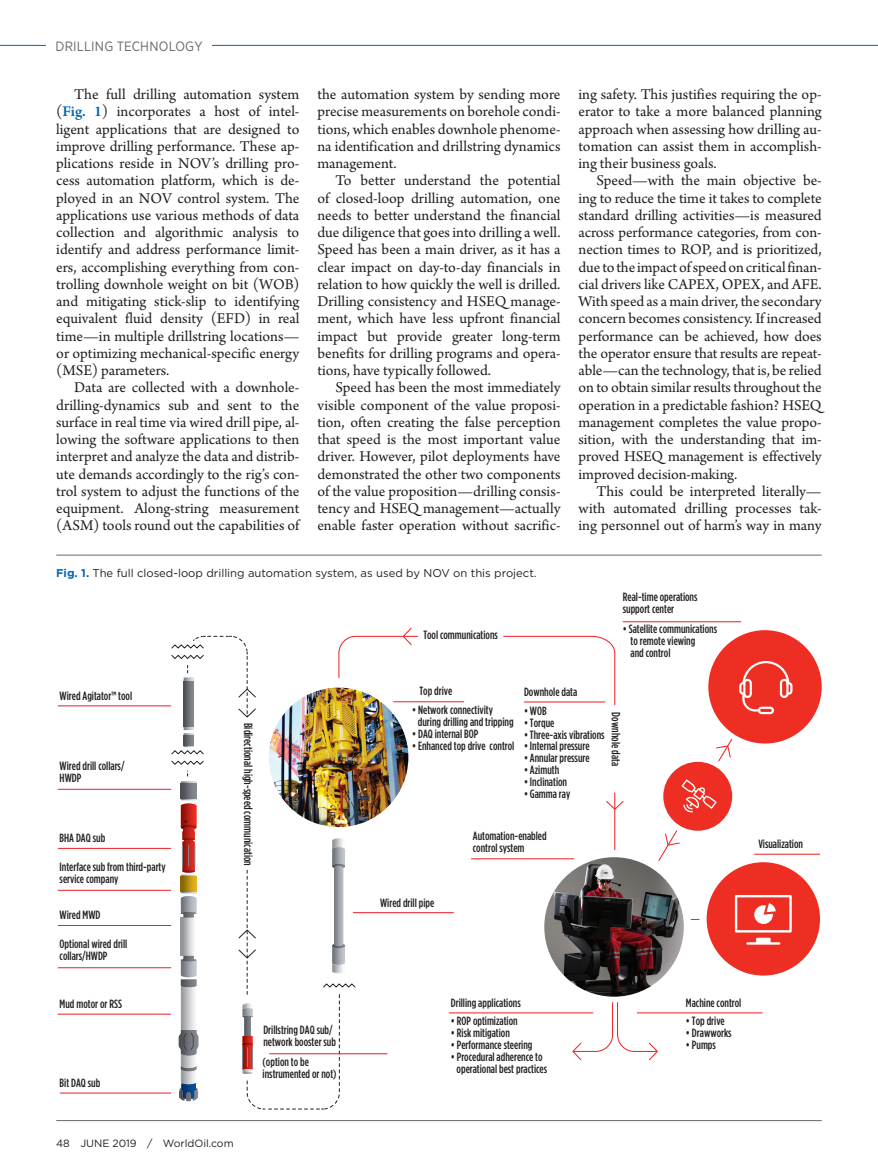
<style>
.page{position:relative;width:878px;height:1175px;background:#fff}
.page>*{position:absolute;margin:0;border:0;box-sizing:border-box;transform-origin:0 0}
.Body_copy{font:15.75px/17.2px "Arno Pro";color:#231f20;text-align:justify}
.t1{font:13.5px "Gotham Narrow";letter-spacing:.015em;color:#64696d}
.t2{font:500 12px/12px "Gotham Condensed";color:#231f20}
.Cutline-Figures{font:11.25px "Gotham";color:#231f20}
.t3{font:10.5px "Gotham";letter-spacing:-.005em;color:#231f20}
.s1{font-weight:600;color:#0166b3}
.s2{font-weight:700;color:#0166b3}
</style>
<div class="page">
<hr style="left:0;top:45px;width:878px;height:1px;background:#0166b3">
<div style="left:46px;top:36px;width:166px;height:20px;background:#fff"></div>
<hr style="left:56px;top:554px;width:765px;height:1px;background:#64696d">
<hr style="left:58px;top:705px;width:113px;height:1px;background:#ee1d23">
<hr style="left:58px;top:789px;width:113px;height:1px;background:#ee1d23">
<hr style="left:58px;top:848px;width:113px;height:1px;background:#ee1d23">
<hr style="left:58px;top:925px;width:113px;height:1px;background:#ee1d23">
<hr style="left:58px;top:967px;width:113px;height:1px;background:#ee1d23">
<hr style="left:58px;top:1013px;width:113px;height:1px;background:#ee1d23">
<hr style="left:60px;top:1092px;width:111px;height:1px;background:#ee1d23">
<hr style="left:471px;top:858px;width:102px;height:1px;background:#ee1d23">
<img style="left:184px;top:726px;width:10px;height:4px">
<img style="left:184px;top:718px;width:10px;height:8px">
<img style="left:184px;top:733px;width:10px;height:2px">
<svg style="left:171px;top:735px;width:33px;height:30px"></svg>
<img style="left:181px;top:781px;width:15px;height:19px">
<img style="left:181px;top:783px;width:15px;height:15px">
<img style="left:181px;top:896px;width:15px;height:59px">
<svg style="left:179px;top:955px;width:19px;height:146px"></svg>
<img style="left:181px;top:1065px;width:15px;height:6px">
<svg style="left:181px;top:803px;width:15px;height:69px"></svg>
<svg style="left:503px;top:635px;width:112px;height:70px"></svg>
<svg style="left:171px;top:635px;width:85px;height:83px"></svg>
<svg style="left:338px;top:627px;width:80px;height:51px"></svg>
<svg style="left:606px;top:800px;width:18px;height:10px"></svg>
<hr style="left:614px;top:793px;width:1px;height:56px;background:#ee1d23">
<svg style="left:572px;top:1002px;width:86px;height:58px"></svg>
<svg style="left:658px;top:830px;width:22px;height:31px"></svg>
<svg style="left:716px;top:738px;width:16px;height:24px"></svg>
<svg style="left:238px;top:838px;width:118px;height:271px"></svg>
<hr style="left:58px;top:890px;width:113px;height:1px;background:#ee1d23">
<img style="left:181px;top:874px;width:15px;height:19px">
<img style="left:181px;top:876px;width:15px;height:16px">
<hr style="left:524px;top:701px;width:81px;height:1px;background:#ee1d23">
<img style="left:544px;top:857px;width:139px;height:139px;border-radius:70px">
<div style="left:708px;top:630px;width:113px;height:113px;background:#ee2e22;border-radius:50%"></div>
<div style="left:706px;top:862px;width:114px;height:113px;background:#ee2e22;border-radius:50%"></div>
<div style="left:663px;top:762px;width:69px;height:68px;background:#ee2e22;border-radius:50%"></div>
<hr style="left:449px;top:1012px;width:144px;height:1px;background:#ee1d23">
<hr style="left:637px;top:1012px;width:125px;height:1px;background:#ee1d23">
<hr style="left:353px;top:912px;width:100px;height:1px;background:#ee1d23">
<hr style="left:269px;top:1053px;width:118px;height:1px;background:#ee1d23">
<hr style="left:393px;top:701px;width:71px;height:1px;background:#ee1d23">
<hr style="left:623px;top:621px;width:117px;height:1px;background:#ee1d23">
<hr style="left:754px;top:853px;width:65px;height:1px;background:#ee1d23">
<img style="left:269px;top:687px;width:139px;height:140px;border-radius:70px">
<svg style="left:681px;top:779px;width:35px;height:34px"></svg>
<svg style="left:739px;top:661px;width:53px;height:53px"></svg>
<svg style="left:735px;top:895px;width:56px;height:49px"></svg>
<hr style="left:56px;top:1120px;width:765px;height:1px;background:#64696d">
<p class="t1" style="left:56px;top:38px;width:148px">DRILLING TECHNOLOGY</p>
<p class="Body_copy" style="left:56px;top:86px;width:245px;text-indent:18px">The full drilling automation system (<span class="s1">Fig. 1</span>) incorporates a host of intel&shy;ligent applications that are designed to improve drilling performance. These ap&shy;plications reside in NOV’s drilling pro&shy;cess automation platform, which is de&shy;ployed in an NOV control system. The applications use various methods of data collection and algorithmic analysis to identify and address performance limit&shy;ers, accomplishing everything from con&shy;trolling downhole weight on bit (WOB) and mitigating stick-slip to identifying equivalent fluid density (EFD) in real time—in multiple drillstring locations— or optimizing mechanical-specific energy (MSE) parameters.</p>
<p class="Body_copy" style="left:56px;top:380px;width:245px;text-indent:18px">Data are collected with a downhole&shy;drilling-dynamics sub and sent to the surface in real time via wired drill pipe, al&shy;lowing the software applications to then interpret and analyze the data and distrib&shy;ute demands accordingly to the rig’s con&shy;trol system to adjust the functions of the equipment. Along-string measurement (ASM) tools round out the capabilities of</p>
<p class="Body_copy" style="left:317px;top:86px;width:245px">the automation system by sending more precise measurements on borehole condi&shy;tions, which enables downhole phenome&shy;na identification and drillstring dynamics management.</p>
<p class="Body_copy" style="left:317px;top:173px;width:245px;text-indent:18px">To better understand the potential of closed-loop drilling automation, one needs to better understand the financial due diligence that goes into drilling a well.<br>Speed has been a main driver, as it has a clear impact on day-to-day financials in relation to how quickly the well is drilled.<br>Drilling consistency and HSEQ manage&shy;ment, which have less upfront financial impact but provide greater long-term benefits for drilling programs and opera&shy;tions, have typically followed.</p>
<p class="Body_copy" style="left:317px;top:380px;width:245px;text-indent:18px">Speed has been the most immediately visible component of the value proposi&shy;tion, often creating the false perception that speed is the most important value driver. However, pilot deployments have demonstrated the other two components of the value proposition—drilling consis&shy;tency and HSEQ management—actually enable faster operation without sacrific-</p>
<p class="Cutline-Figures" style="left:56px;top:566px;width:482px"><span class="s2">Fig. 1.</span> The full closed-loop drilling automation system, as used by NOV on this project.</p>
<p class="t2" style="left:423px;top:629px;width:76px">Tool communications</p>
<p class="Body_copy" style="left:578px;top:86px;width:245px">ing safety. This justifies requiring the op&shy;erator to take a more balanced planning approach when assessing how drilling au&shy;tomation can assist them in accomplish&shy;ing their business goals.</p>
<p class="Body_copy" style="left:578px;top:173px;width:245px;text-indent:18px">Speed—with the main objective be&shy;ing to reduce the time it takes to complete standard drilling activities—is measured across performance categories, from con&shy;nection times to ROP, and is prioritized, due to the impact of speed on critical finan&shy;cial drivers like CAPEX, OPEX, and AFE.<br>With speed as a main driver, the secondary concern becomes consistency. If increased performance can be achieved, how does the operator ensure that results are repeat&shy;able—can the technology, that is, be relied on to obtain similar results throughout the operation in a predictable fashion? HSEQ management completes the value propo&shy;sition, with the understanding that im&shy;proved HSEQ management is effectively improved decision-making.</p>
<p class="Body_copy" style="left:578px;top:483px;width:245px;text-indent:18px">This could be interpreted literally— with automated drilling processes tak&shy;ing personnel out of harm’s way in many</p>
<p class="t2" style="left:622px;top:590px;width:76px">Real-time operations support center</p>
<p class="t2" style="left:630px;top:623px;width:88px;text-indent:-8px">• Satellite communications to remote viewing<br>and control</p>
<p class="t2" style="left:60px;top:689px;width:74px">Wired Agitator™ tool</p>
<p class="t2" style="left:60px;top:759px;width:66px">Wired drill collars/<br>HWDP</p>
<p class="t2" style="left:60px;top:832px;width:47px">BHA DAQ sub</p>
<p class="t2" style="left:60px;top:860px;width:108px">Interface sub from third-party service company</p>
<p class="t2" style="left:60px;top:909px;width:42px">Wired MWD</p>
<p class="t2" style="left:60px;top:937px;width:69px">Optional wired drill collars/HWDP</p>
<p class="t2" style="left:60px;top:997px;width:64px">Mud motor or RSS</p>
<p class="t2" style="left:60px;top:1076px;width:42px">Bit DAQ sub</p>
<p class="t2" style="left:254px;top:723px;width:144px;rotate:90deg">Bidirectional high-speed communication</p>
<p class="t2" style="left:263px;top:1023px;width:74px">Drillstring DAQ sub/ network booster sub</p>
<p class="t2" style="left:262px;top:1055px;width:75px">(option to be instrumented or not)</p>
<p class="t3" style="left:56px;top:1136px;width:179px">48 JUNE 2019 / WorldOil.com</p>
<p class="t2" style="left:419px;top:685px;width:34px">Top drive</p>
<p class="t2" style="left:418px;top:704px;width:97px;text-indent:-6px">• Network connectivity during drilling and tripping</p>
<p class="t2" style="left:412px;top:728px;width:68px">• DAQ internal BOP</p>
<p class="t2" style="left:412px;top:740px;width:104px">• Enhanced top drive control</p>
<p class="t2" style="left:524px;top:685px;width:55px">Downhole data</p>
<p class="t2" style="left:524px;top:704px;width:24px">• WOB</p>
<p class="t2" style="left:524px;top:716px;width:32px">• Torque</p>
<p class="t2" style="left:524px;top:728px;width:82px">• Three-axis vibrations</p>
<p class="t2" style="left:524px;top:740px;width:67px">• Internal pressure</p>
<p class="t2" style="left:524px;top:752px;width:67px">• Annular pressure</p>
<p class="t2" style="left:524px;top:764px;width:37px">• Azimuth</p>
<p class="t2" style="left:524px;top:776px;width:45px">• Inclination</p>
<p class="t2" style="left:524px;top:788px;width:48px">• Gamma ray</p>
<p class="t2" style="left:622px;top:712px;width:55px;rotate:90deg">Downhole data</p>
<p class="t2" style="left:380px;top:896px;width:56px">Wired drill pipe</p>
<p class="t2" style="left:473px;top:829px;width:75px">Automation-enabled control system</p>
<p class="t2" style="left:451px;top:996px;width:71px">Drilling applications</p>
<p class="t2" style="left:451px;top:1015px;width:68px">• ROP optimization</p>
<p class="t2" style="left:451px;top:1027px;width:61px">• Risk mitigation</p>
<p class="t2" style="left:451px;top:1039px;width:83px">• Performance steering</p>
<p class="t2" style="left:451px;top:1051px;width:98px;text-align:center">• Procedural adherence to operational best practices</p>
<p class="t2" style="left:758px;top:838px;width:46px">Visualization</p>
<p class="t2" style="left:686px;top:996px;width:57px">Machine control</p>
<p class="t2" style="left:686px;top:1015px;width:40px">• Top drive</p>
<p class="t2" style="left:686px;top:1027px;width:47px">• Drawworks</p>
<p class="t2" style="left:686px;top:1039px;width:31px">• Pumps</p>
</div>
